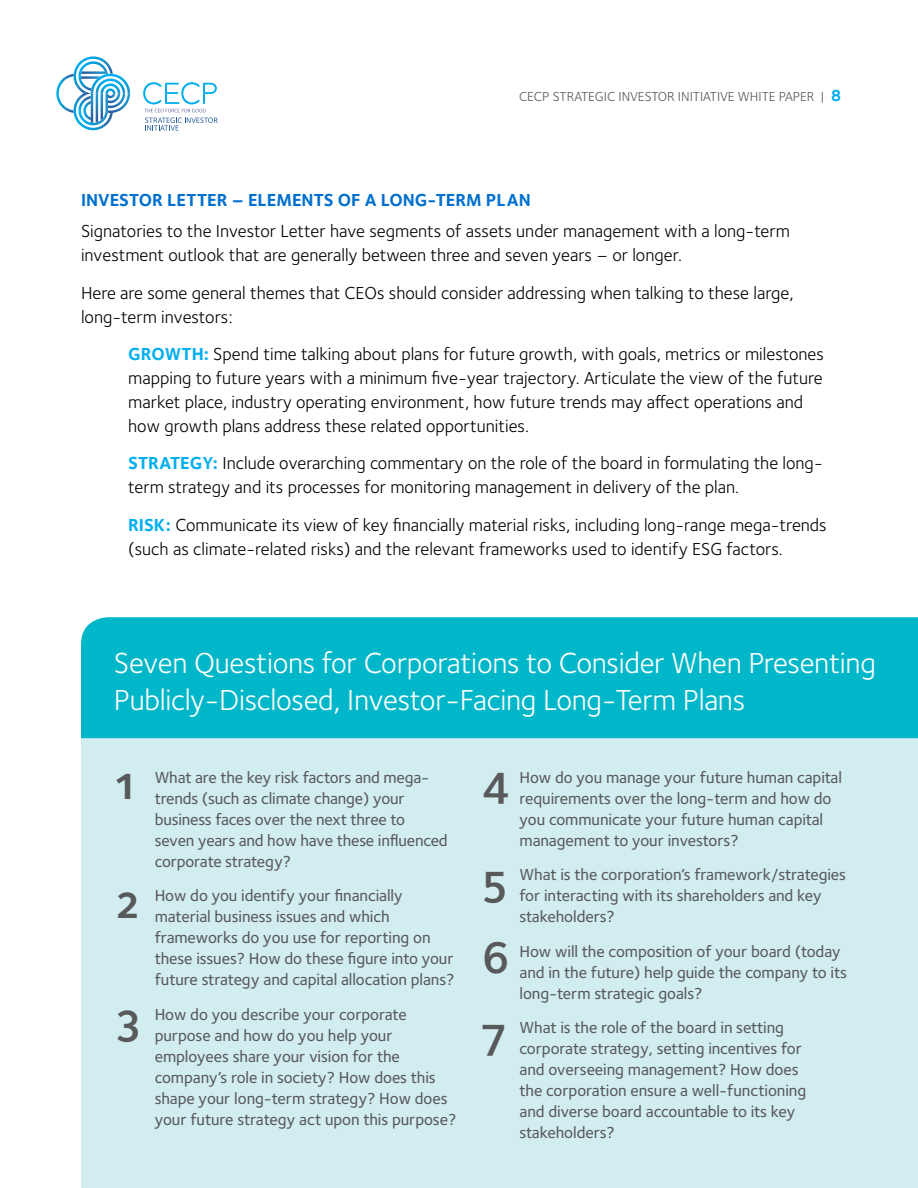
<style>
.page{position:relative;width:918px;height:1188px;background:#fff}
.page>*{position:absolute;margin:0;border:0;box-sizing:border-box;transform-origin:0 0}
.t1{font:600 48px "Foundry Sterling";color:#58595b}
.t2{font:30px/37.5px "Foundry Sterling";letter-spacing:-.01em;color:#fff}
.t3{font:18px/24px "Foundry Sterling";color:#000}
.t4{font:700 18px "Foundry Sterling";color:#0070ce}
.t5{font:500 16.5px/21px "Foundry Sterling";letter-spacing:-.005em;color:#58595b}
.t6{font:13.5px "Foundry Sterling";color:#58595b}
.s1{font-weight:700;font-size:16.5px;color:#00aeef}
.s2{font-weight:700;color:#00aeef}
</style>
<div class="page">
<svg style="left:56px;top:56px;width:74px;height:74px"></svg>
<svg style="left:143px;top:82px;width:75px;height:49px"></svg>
<div style="left:81px;top:717px;width:837px;height:471px;background:#d2edf0"></div>
<div style="left:81px;top:617px;width:837px;height:121px;background:#00b7c9"></div>
<p class="t6" style="left:519px;top:89px;width:324px">CECP STRATEGIC INVESTOR INITIATIVE WHITE PAPER | <span class="s1">8</span></p>
<p class="t4" style="left:81px;top:189px;width:451px">INVESTOR LETTER – ELEMENTS OF A LONG-TERM PLAN</p>
<p class="t3" style="left:81px;top:219px;width:711px">Signatories to the Investor Letter have segments of assets under management with a long-term investment outlook that are generally between three and seven years – or longer.</p>
<p class="t3" style="left:81px;top:281px;width:714px">Here are some general themes that CEOs should consider addressing when talking to these large, long-term investors:</p>
<p class="t3" style="left:128px;top:342px;width:697px"><span class="s2">GROWTH:</span> Spend time talking about plans for future growth, with goals, metrics or milestones mapping to future years with a minimum five-year trajectory. Articulate the view of the future market place, industry operating environment, how future trends may affect operations and how growth plans address these related opportunities.</p>
<p class="t3" style="left:128px;top:452px;width:696px"><span class="s2">STRATEGY:</span> Include overarching commentary on the role of the board in formulating the long&shy;term strategy and its processes for monitoring management in delivery of the plan.</p>
<p class="t3" style="left:128px;top:513px;width:700px"><span class="s2">RISK:</span> Communicate its view of key financially material risks, including long-range mega-trends (such as climate-related risks) and the relevant frameworks used to identify ESG factors.</p>
<h2 class="t2" style="left:114px;top:644px;width:764px">Seven Questions for Corporations to Consider When Presenting<br>Publicly-Disclosed, Investor-Facing Long-Term Plans</h2>
<h1 class="t1" style="left:116px;top:755px;width:19px">1</h1>
<p class="t5" style="left:155px;top:767px;width:295px">What are the key risk factors and mega&shy;trends (such as climate change) your business faces over the next three to seven years and how have these influenced corporate strategy?</p>
<h1 class="t1" style="left:117px;top:873px;width:23px">2</h1>
<p class="t5" style="left:155px;top:886px;width:301px">How do you identify your financially material business issues and which frameworks do you use for reporting on these issues? How do these figure into your future strategy and capital allocation plans?</p>
<h1 class="t1" style="left:118px;top:992px;width:23px">3</h1>
<p class="t5" style="left:155px;top:1004px;width:303px">How do you describe your corporate purpose and how do you help your employees share your vision for the company’s role in society? How does this shape your long-term strategy? How does your future strategy act upon this purpose?</p>
<h1 class="t1" style="left:483px;top:753px;width:26px">4</h1>
<p class="t5" style="left:520px;top:767px;width:324px">How do you manage your future human capital requirements over the long-term and how do you communicate your future human capital management to your investors?</p>
<h1 class="t1" style="left:482px;top:852px;width:26px">5</h1>
<p class="t5" style="left:520px;top:865px;width:328px">What is the corporation’s framework/strategies for interacting with its shareholders and key stakeholders?</p>
<h1 class="t1" style="left:482px;top:929px;width:28px">6</h1>
<p class="t5" style="left:520px;top:941px;width:329px">How will the composition of your board (today and in the future) help guide the company to its long-term strategic goals?</p>
<h1 class="t1" style="left:483px;top:1005px;width:24px">7</h1>
<p class="t5" style="left:520px;top:1018px;width:288px">What is the role of the board in setting corporate strategy, setting incentives for and overseeing management? How does the corporation ensure a well-functioning and diverse board accountable to its key stakeholders?</p>
</div>
